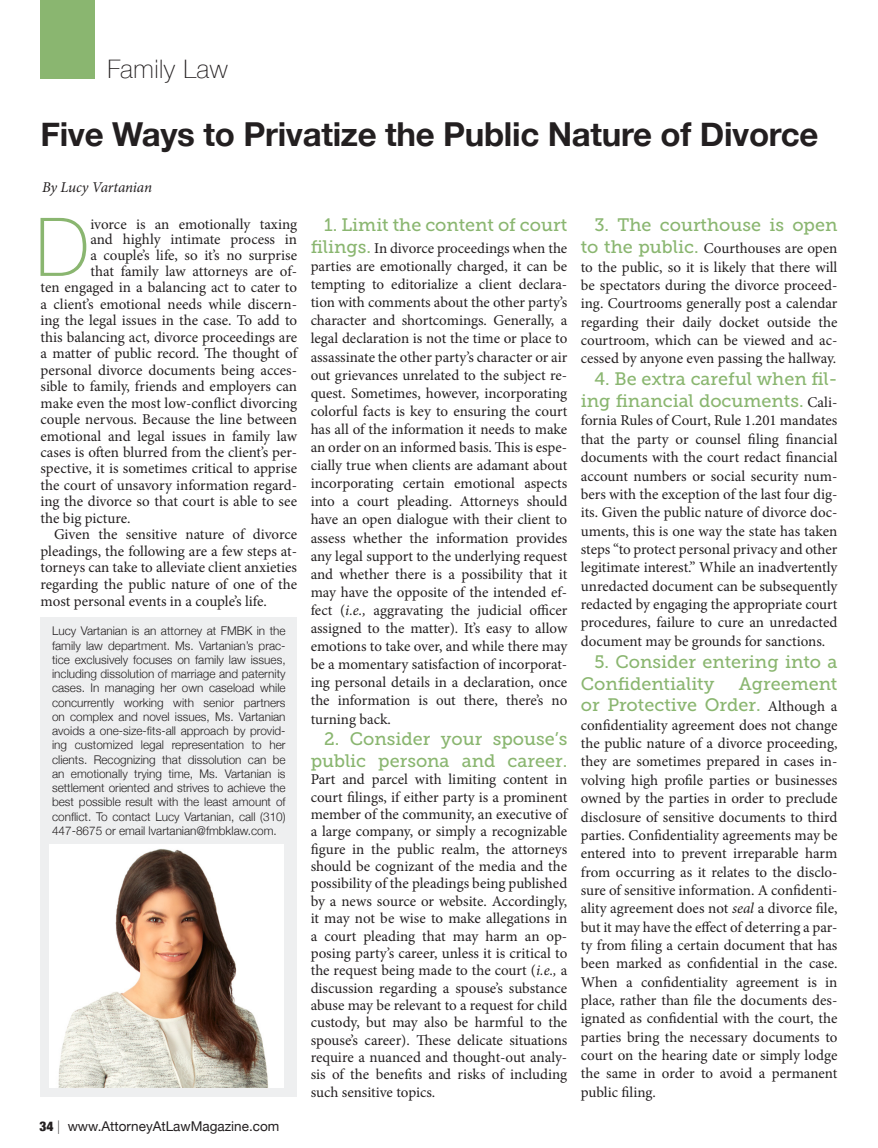
<style>
.page{position:relative;width:878px;height:1148px;background:#fff}
.page>*{position:absolute;margin:0;border:0;box-sizing:border-box;transform-origin:0 0}
.t1{font:100 81.15px "Helvetica Neue";color:#8ab670}
.t2{font:700 33px "Helvetica Neue";letter-spacing:-.01em;color:#231f20}
.t3{font:100 25.5px "Helvetica Neue";letter-spacing:.02em;color:#231f20}
.List_Paragraph{font:18px/21.9px "Museo Slab 500";color:#8ab670;text-align:right}
.List_Paragraph-2{font:15px/18.3px "Minion Pro";color:#231f20;text-align:justify}
.t4{font:italic 15px "Minion Pro";letter-spacing:-.015em;color:#231f20}
.t5{font:13.5px "Helvetica Neue";color:#231f20}
.Body_Text{font:300 12px/14.2px "Helvetica Neue";color:#231f20;text-align:justify}
.s1{font-weight:900;font-stretch:condensed}
.s2{font-weight:100}
.s3{font-family:"Museo Slab 500";font-size:18px;color:#8ab670}
.s4{font-style:italic}
.s5{font-family:"Minion Pro";font-size:15px;color:#231f20}
</style>
<div class="page">
<div style="left:40px;top:616px;width:257px;height:480px;background:#e9ebec"></div>
<img style="left:49px;top:844px;width:235px;height:243px">
<div style="left:40px;top:0;width:54px;height:78px;background:#8ab670"></div>
<p class="t3" style="left:107px;top:50px;width:122px">Family Law</p>
<p class="t2" style="left:41px;top:109px;width:779px">Five Ways to Privatize the Public Nature of Divorce</p>
<p class="t4" style="left:42px;top:177px;width:111px">By Lucy Vartanian</p>
<p class="t1" style="left:35px;top:185px;width:56px">D</p>
<p class="List_Paragraph-2" style="left:90px;top:215px;width:208px">ivorce is an emotionally taxing</p>
<p class="List_Paragraph-2" style="left:90px;top:230px;width:208px">and highly intimate process in</p>
<p class="List_Paragraph-2" style="left:90px;top:246px;width:208px">a couple’s life, so it’s no surprise</p>
<p class="List_Paragraph-2" style="left:90px;top:262px;width:208px">that family law attorneys are of-</p>
<p class="List_Paragraph-2" style="left:40px;top:278px;width:258px">ten engaged in a balancing act to cater to</p>
<p class="List_Paragraph-2" style="left:40px;top:295px;width:258px">a client’s emotional needs while discern-</p>
<p class="List_Paragraph-2" style="left:40px;top:311px;width:258px">ing the legal issues in the case. To add to</p>
<p class="List_Paragraph-2" style="left:40px;top:328px;width:258px">this balancing act, divorce proceedings are</p>
<p class="List_Paragraph-2" style="left:40px;top:344px;width:258px">a matter of public record. The thought of</p>
<p class="List_Paragraph-2" style="left:40px;top:361px;width:258px">personal divorce documents being acces-</p>
<p class="List_Paragraph-2" style="left:40px;top:377px;width:258px">sible to family, friends and employers can</p>
<p class="List_Paragraph-2" style="left:40px;top:394px;width:258px">make even the most low-conflict divorcing</p>
<p class="List_Paragraph-2" style="left:40px;top:410px;width:258px">couple nervous. Because the line between</p>
<p class="List_Paragraph-2" style="left:40px;top:426px;width:258px">emotional and legal issues in family law</p>
<p class="List_Paragraph-2" style="left:40px;top:443px;width:258px">cases is often blurred from the client’s per-</p>
<p class="List_Paragraph-2" style="left:40px;top:459px;width:258px">spective, it is sometimes critical to apprise</p>
<p class="List_Paragraph-2" style="left:40px;top:476px;width:258px">the court of unsavory information regard-</p>
<p class="List_Paragraph-2" style="left:40px;top:492px;width:258px">ing the divorce so that court is able to see</p>
<p class="List_Paragraph-2" style="left:40px;top:509px;width:91px">the big picture.</p>
<p class="List_Paragraph-2" style="left:40px;top:526px;width:258px;line-height:16.6px;text-indent:14px">Given the sensitive nature of divorce pleadings, the following are a few steps at&shy;torneys can take to alleviate client anxieties regarding the public nature of one of the most personal events in a couple’s life.</p>
<p class="Body_Text" style="left:52px;top:623px;width:235px">Lucy Vartanian is an attorney at FMBK in the family law department. Ms. Vartanian’s prac&shy;tice exclusively focuses on family law issues, including dissolution of marriage and paternity cases. In managing her own caseload while concurrently working with senior partners on complex and novel issues, Ms. Vartanian avoids a one-size-fits-all approach by provid&shy;ing customized legal representation to her clients. Recognizing that dissolution can be an emotionally trying time, Ms. Vartanian is settlement oriented and strives to achieve the best possible result with the least amount of conflict. To contact Lucy Vartanian, call (310)<br>447-8675 or email lvartanian@fmbklaw.com.</p>
<p class="t5" style="left:39px;top:1116px;width:241px"><span class="s1">34</span> <span class="s2">|</span> www.AttorneyAtLawMagazine.com</p>
<p class="List_Paragraph" style="left:324px;top:214px;width:244px">1. Limit the content of court</p>
<p class="List_Paragraph-2" style="left:310px;top:239px;width:258px"><span class="s3">filings.</span> In divorce proceedings when the parties are emotionally charged, it can be tempting to editorialize a client declara&shy;tion with comments about the other party’s character and shortcomings. Generally, a legal declaration is not the time or place to assassinate the other party’s character or air out grievances unrelated to the subject re&shy;quest. Sometimes, however, incorporating colorful facts is key to ensuring the court has all of the information it needs to make an order on an informed basis. This is espe&shy;cially true when clients are adamant about incorporating certain emotional aspects into a court pleading. Attorneys should have an open dialogue with their client to assess whether the information provides any legal support to the underlying request and whether there is a possibility that it may have the opposite of the intended ef&shy;fect (<span class="s4">i.e.,</span> aggravating the judicial officer assigned to the matter). It’s easy to allow emotions to take over, and while there may be a momentary satisfaction of incorporat&shy;ing personal details in a declaration, once the information is out there, there’s no turning back.</p>
<p class="List_Paragraph" style="left:310px;top:728px;width:258px">2. Consider your spouse’s public persona and career.</p>
<p class="List_Paragraph-2" style="left:310px;top:771px;width:258px;line-height:17.4px">Part and parcel with limiting content in court filings, if either party is a prominent member of the community, an executive of a large company, or simply a recognizable figure in the public realm, the attorneys should be cognizant of the media and the possibility of the pleadings being published by a news source or website. Accordingly, it may not be wise to make allegations in a court pleading that may harm an op&shy;posing party’s career, unless it is critical to the request being made to the court (<span class="s4">i.e.,</span> a discussion regarding a spouse’s substance abuse may be relevant to a request for child custody, but may also be harmful to the spouse’s career). These delicate situations require a nuanced and thought-out analy&shy;sis of the benefits and risks of including such sensitive topics.</p>
<p class="List_Paragraph" style="left:594px;top:214px;width:244px">3. The courthouse is open</p>
<p class="List_Paragraph-2" style="left:580px;top:239px;width:258px"><span class="s3">to the public.</span> Courthouses are open to the public, so it is likely that there will be spectators during the divorce proceed&shy;ing. Courtrooms generally post a calendar regarding their daily docket outside the courtroom, which can be viewed and ac&shy;cessed by anyone even passing the hallway.</p>
<p class="List_Paragraph" style="left:580px;top:368px;width:258px">4. Be extra careful when fil&shy;ing financial documents. <span class="s5">Cali-</span></p>
<p class="List_Paragraph-2" style="left:580px;top:411px;width:258px">fornia Rules of Court, Rule 1.201 mandates that the party or counsel filing financial documents with the court redact financial account numbers or social security num&shy;bers with the exception of the last four dig&shy;its. Given the public nature of divorce doc&shy;uments, this is one way the state has taken steps “to protect personal privacy and other legitimate interest.” While an inadvertently unredacted document can be subsequently redacted by engaging the appropriate court procedures, failure to cure an unredacted document may be grounds for sanctions.</p>
<p class="List_Paragraph" style="left:580px;top:650px;width:258px;text-align:left;text-indent:14px">5. Consider entering into a<br>Confidentiality</p>
<p class="List_Paragraph" style="left:580px;top:672px;width:258px">Agreement<br>or Protective Order. <span class="s5">Although a</span></p>
<p class="List_Paragraph-2" style="left:580px;top:716px;width:258px">confidentiality agreement does not change the public nature of a divorce proceeding, they are sometimes prepared in cases in&shy;volving high profile parties or businesses owned by the parties in order to preclude disclosure of sensitive documents to third parties. Confidentiality agreements may be entered into to prevent irreparable harm from occurring as it relates to the disclo&shy;sure of sensitive information. A confidenti&shy;ality agreement does not <span class="s4">seal</span> a divorce file, but it may have the effect of deterring a par&shy;ty from filing a certain document that has been marked as confidential in the case.<br>When a confidentiality agreement is in place, rather than file the documents des&shy;ignated as confidential with the court, the parties bring the necessary documents to court on the hearing date or simply lodge the same in order to avoid a permanent public filing.</p>
</div>
